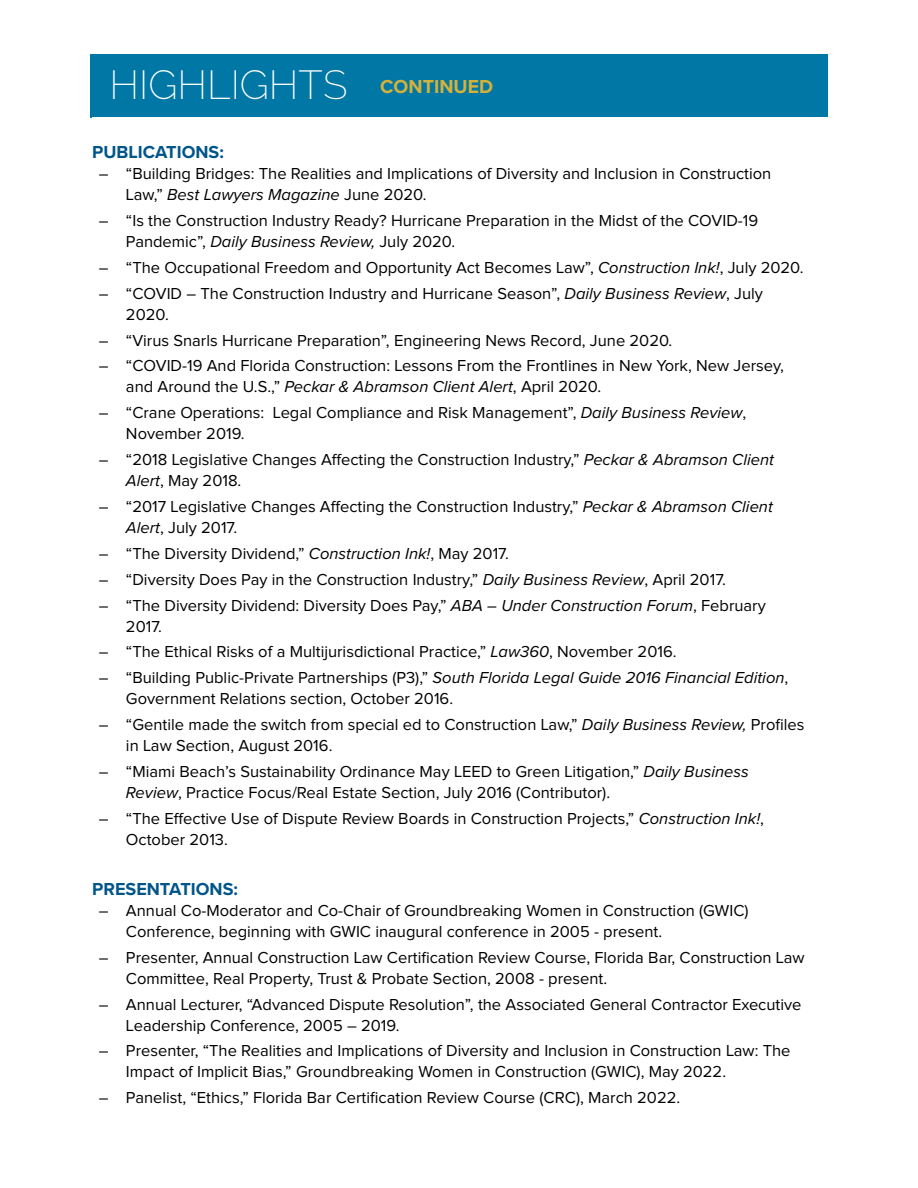
<style>
.page{position:relative;width:918px;height:1188px;background:#fff}
.page>*{position:absolute;margin:0;border:0;box-sizing:border-box;transform-origin:0 0}
.t1{font:200 40.5px "Raleway";color:#fff}
.t2{font:700 18px "Proxima Nova";color:#005589}
.t3{font:16.5px/21px "Proxima Nova";color:#000}
.s1{font-family:"Proxima Nova";font-weight:700;font-size:19.5px;color:#d6b13a}
.s2{font-style:italic}
</style>
<div class="page">
<div style="left:90px;top:54px;width:738px;height:63px;background:#0077a4"></div>
<h1 class="t1" style="left:110px;top:61px;width:385px">HIGHLIGHTS <span class="s1">CONTINUED</span></h1>
<p class="t2" style="left:92px;top:139px;width:133px">PUBLICATIONS:</p>
<p class="t3" style="left:126px;top:164px;width:647px;text-indent:-27px">– “Building Bridges: The Realities and Implications of Diversity and Inclusion in Construction<br>Law,” <span class="s2">Best Lawyers Magazine</span> June 2020.</p>
<p class="t3" style="left:126px;top:210px;width:634px;text-indent:-27px">– “Is the Construction Industry Ready? Hurricane Preparation in the Midst of the COVID-19<br>Pandemic”, <span class="s2">Daily Business Review,</span> July 2020.</p>
<p class="t3" style="left:99px;top:257px;width:706px">– “The Occupational Freedom and Opportunity Act Becomes Law”, <span class="s2">Construction Ink!</span>, July 2020.</p>
<p class="t3" style="left:126px;top:283px;width:639px;text-indent:-27px">– “COVID – The Construction Industry and Hurricane Season”, <span class="s2">Daily Business Review</span>, July<br>2020.</p>
<p class="t3" style="left:99px;top:330px;width:575px">– “Virus Snarls Hurricane Preparation”, Engineering News Record, June 2020.</p>
<p class="t3" style="left:126px;top:356px;width:660px;text-indent:-27px">– “COVID-19 And Florida Construction: Lessons From the Frontlines in New York, New Jersey, and Around the U.S.,” <span class="s2">Peckar &amp; Abramson Client Alert</span>, April 2020.</p>
<p class="t3" style="left:126px;top:403px;width:622px;text-indent:-27px">– “Crane Operations: Legal Compliance and Risk Management”, <span class="s2">Daily Business Review</span>,<br>November 2019.</p>
<p class="t3" style="left:126px;top:450px;width:650px;text-indent:-27px">– “2018 Legislative Changes Affecting the Construction Industry,” <span class="s2">Peckar &amp; Abramson Client<br>Alert</span>, May 2018.</p>
<p class="t3" style="left:126px;top:496px;width:648px;text-indent:-27px">– “2017 Legislative Changes Affecting the Construction Industry,” <span class="s2">Peckar &amp; Abramson Client<br>Alert</span>, July 2017.</p>
<p class="t3" style="left:99px;top:543px;width:412px">– “The Diversity Dividend,” <span class="s2">Construction Ink!</span>, May 2017.</p>
<p class="t3" style="left:99px;top:569px;width:629px">– “Diversity Does Pay in the Construction Industry,” <span class="s2">Daily Business Review</span>, April 2017.</p>
<p class="t3" style="left:126px;top:595px;width:641px;text-indent:-27px">– “The Diversity Dividend: Diversity Does Pay,” <span class="s2">ABA – Under Construction Forum</span>, February<br>2017.</p>
<p class="t3" style="left:99px;top:642px;width:579px">– “The Ethical Risks of a Multijurisdictional Practice,” <span class="s2">Law360</span>, November 2016.</p>
<p class="t3" style="left:126px;top:668px;width:664px;text-indent:-27px">– “Building Public-Private Partnerships (P3),” <span class="s2">South Florida Legal Guide 2016 Financial Edition</span>,<br>Government Relations section, October 2016.</p>
<p class="t3" style="left:126px;top:715px;width:680px;text-indent:-27px">– “Gentile made the switch from special ed to Construction Law,” <span class="s2">Daily Business Review,</span> Profiles in Law Section, August 2016.</p>
<p class="t3" style="left:126px;top:761px;width:624px;text-indent:-27px">– “Miami Beach’s Sustainability Ordinance May LEED to Green Litigation,” <span class="s2">Daily Business<br>Review</span>, Practice Focus/Real Estate Section, July 2016 (Contributor).</p>
<p class="t3" style="left:126px;top:808px;width:640px;text-indent:-27px">– “The Effective Use of Dispute Review Boards in Construction Projects,” <span class="s2">Construction Ink!</span>,<br>October 2013.</p>
<p class="t2" style="left:92px;top:875px;width:147px">PRESENTATIONS:</p>
<p class="t3" style="left:126px;top:900px;width:624px;text-indent:-27px">– Annual Co-Moderator and Co-Chair of Groundbreaking Women in Construction (GWIC)<br>Conference, beginning with GWIC inaugural conference in 2005 - present.</p>
<p class="t3" style="left:126px;top:947px;width:680px;text-indent:-27px">– Presenter, Annual Construction Law Certification Review Course, Florida Bar, Construction Law<br>Committee, Real Property, Trust &amp; Probate Section, 2008 - present.</p>
<p class="t3" style="left:126px;top:994px;width:677px;text-indent:-27px">– Annual Lecturer, “Advanced Dispute Resolution”, the Associated General Contractor Executive<br>Leadership Conference, 2005 – 2019.</p>
<p class="t3" style="left:126px;top:1041px;width:666px;text-indent:-27px">– Presenter, “The Realities and Implications of Diversity and Inclusion in Construction Law: The<br>Impact of Implicit Bias,” Groundbreaking Women in Construction (GWIC), May 2022.</p>
<p class="t3" style="left:99px;top:1088px;width:583px">– Panelist, “Ethics,” Florida Bar Certification Review Course (CRC), March 2022.</p>
</div>
